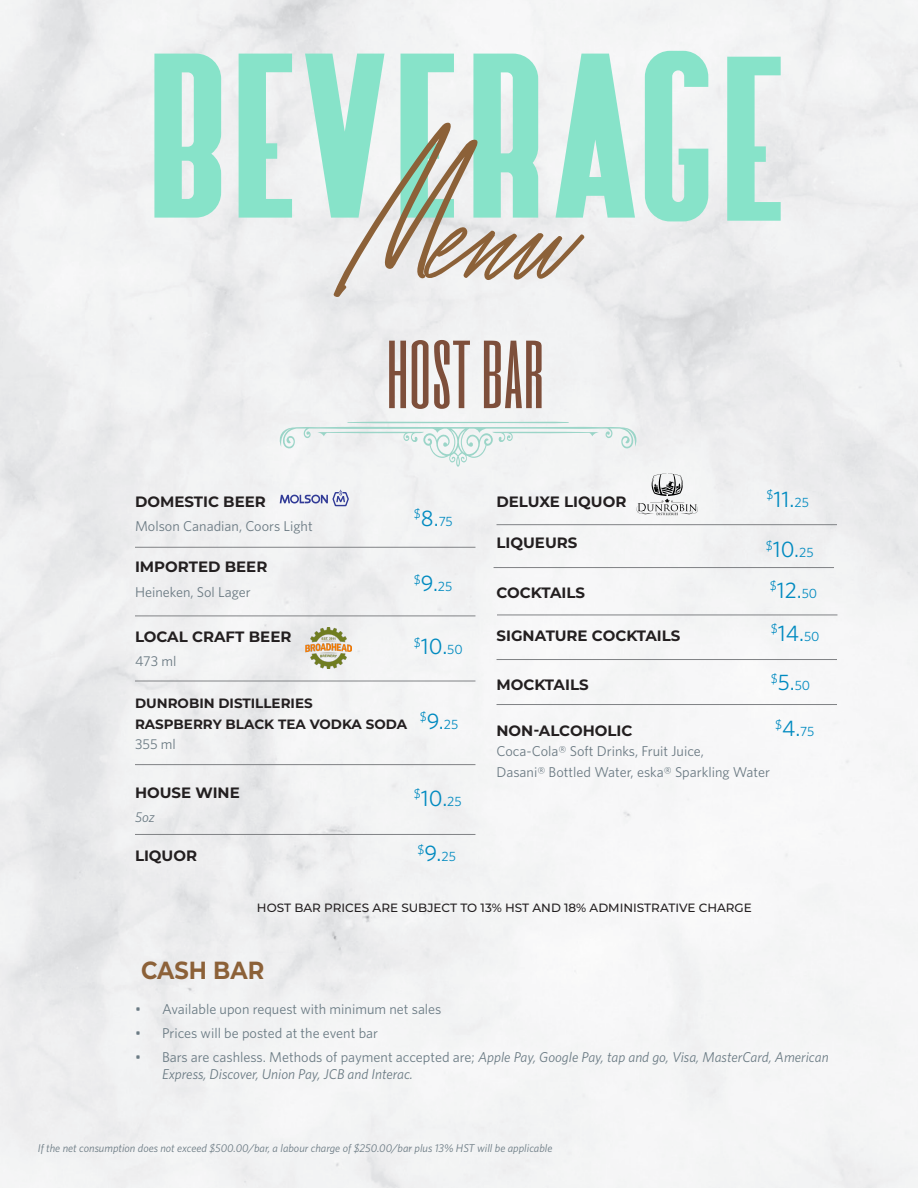
<style>
.page{position:relative;width:918px;height:1188px;background:#fff}
.page>*{position:absolute;margin:0;border:0;box-sizing:border-box;transform-origin:0 0}
.t1{font:90px "Six Caps";color:#7e4f3b}
.Subtitle_For_Chef{font:700 24.75px "Montserrat";color:#8c6138;scale:.91 1}
.BodyCopy{font:22.5px "Whitney HTF";color:#008ac0}
.BodyCopy-2{font:700 15px "Montserrat";color:#231f20}
.t2{font:italic 14.25px/17.1px "Whitney HTF";color:#6b7b84}
.BodyCopy-3{font:14.25px "Whitney HTF";color:#6b7a83}
.t3{font:14.25px "Whitney HTF";color:#6b7b84}
.t4{font:italic 14.25px "Whitney HTF";color:#6b7a83}
.t5{font:700 13.5px "Montserrat";color:#231f20}
.BodyCopy-4{font:500 12px "Montserrat";color:#231f20}
.BodyCopy-5{font:italic 11.25px "Whitney HTF";color:#6b7a83}
.s1{font-size:13.5px}
.s2{font-style:normal}
</style>
<div class="page">
<svg style="left:277px;top:421px;width:362px;height:46px"></svg>
<svg style="left:637px;top:473px;width:61px;height:42px"></svg>
<svg style="left:154px;top:54px;width:67px;height:164px;background:#97e5cf"></svg>
<svg style="left:239px;top:54px;width:53px;height:164px"></svg>
<svg style="left:645px;top:51px;width:63px;height:170px"></svg>
<svg style="left:727px;top:57px;width:54px;height:164px;background:#abe6d6"></svg>
<svg style="left:305px;top:54px;width:330px;height:244px"></svg>
<hr style="left:135px;top:547px;width:340px;height:1px;background:#808285">
<hr style="left:135px;top:616px;width:340px;height:1px;background:#808285">
<hr style="left:135px;top:681px;width:340px;height:1px;background:#808285">
<hr style="left:135px;top:764px;width:340px;height:1px;background:#808285">
<hr style="left:135px;top:834px;width:340px;height:1px;background:#808285">
<hr style="left:497px;top:524px;width:340px;height:1px;background:#808285">
<svg style="left:280px;top:490px;width:69px;height:16px"></svg>
<hr style="left:497px;top:615px;width:340px;height:1px;background:#808285">
<hr style="left:497px;top:659px;width:340px;height:1px;background:#808285">
<hr style="left:494px;top:567px;width:340px;height:1px;background:#808285">
<hr style="left:497px;top:704px;width:340px;height:1px;background:#808285">
<img style="left:305px;top:627px;width:47px;height:42px">
<p class="t1" style="left:386px;top:308px;width:160px">HOST BAR</p>
<p class="BodyCopy-2" style="left:135px;top:491px;width:132px">DOMESTIC BEER</p>
<p class="BodyCopy-3" style="left:135px;top:518px;width:179px">Molson Canadian, Coors Light</p>
<p class="BodyCopy-2" style="left:135px;top:556px;width:134px">IMPORTED BEER</p>
<p class="BodyCopy-3" style="left:135px;top:583px;width:117px">Heineken, Sol Lager</p>
<p class="BodyCopy-2" style="left:135px;top:626px;width:158px">LOCAL CRAFT BEER</p>
<p class="BodyCopy-3" style="left:135px;top:653px;width:43px">473 ml</p>
<p class="t5" style="left:135px;top:693px;width:179px">DUNROBIN DISTILLERIES</p>
<p class="t5" style="left:135px;top:714px;width:274px">RASPBERRY BLACK TEA VODKA SODA</p>
<p class="BodyCopy" style="left:420px;top:707px;width:40px"><sup>$</sup>9.<span class="s1">25</span></p>
<p class="BodyCopy-3" style="left:135px;top:735px;width:42px">355 ml</p>
<p class="BodyCopy-2" style="left:135px;top:782px;width:106px">HOUSE WINE</p>
<p class="t4" style="left:135px;top:809px;width:21px">5oz</p>
<p class="BodyCopy-2" style="left:135px;top:845px;width:64px">LIQUOR</p>
<p class="BodyCopy" style="left:418px;top:840px;width:40px"><sup>$</sup>9.<span class="s1">25</span></p>
<p class="BodyCopy" style="left:414px;top:505px;width:40px"><sup>$</sup>8.<span class="s1">75</span></p>
<p class="BodyCopy" style="left:414px;top:570px;width:40px"><sup>$</sup>9.<span class="s1">25</span></p>
<p class="BodyCopy" style="left:414px;top:633px;width:50px"><sup>$</sup>10.<span class="s1">50</span></p>
<p class="BodyCopy" style="left:414px;top:785px;width:49px"><sup>$</sup>10.<span class="s1">25</span></p>
<p class="BodyCopy-2" style="left:497px;top:491px;width:131px">DELUXE LIQUOR</p>
<p class="BodyCopy" style="left:767px;top:486px;width:44px"><sup>$</sup>11.<span class="s1">25</span></p>
<p class="BodyCopy-2" style="left:497px;top:532px;width:82px">LIQUEURS</p>
<p class="BodyCopy-2" style="left:497px;top:582px;width:90px">COCKTAILS</p>
<p class="BodyCopy" style="left:770px;top:577px;width:49px"><sup>$</sup>12.<span class="s1">50</span></p>
<p class="BodyCopy-2" style="left:497px;top:625px;width:185px">SIGNATURE COCKTAILS</p>
<p class="BodyCopy" style="left:771px;top:620px;width:50px"><sup>$</sup>14.<span class="s1">50</span></p>
<p class="BodyCopy-2" style="left:497px;top:674px;width:94px">MOCKTAILS</p>
<p class="BodyCopy" style="left:771px;top:669px;width:41px"><sup>$</sup>5.<span class="s1">50</span></p>
<p class="BodyCopy-2" style="left:497px;top:720px;width:137px">NON-ALCOHOLIC</p>
<p class="BodyCopy" style="left:775px;top:715px;width:41px"><sup>$</sup>4.<span class="s1">75</span></p>
<p class="BodyCopy-3" style="left:497px;top:743px;width:209px">Coca-Cola® Soft Drinks, Fruit Juice,</p>
<p class="BodyCopy-3" style="left:497px;top:763px;width:275px">Dasani® Bottled Water, eska® Sparkling Water</p>
<p class="BodyCopy" style="left:766px;top:536px;width:49px"><sup>$</sup>10.<span class="s1">25</span></p>
<p class="BodyCopy-4" style="left:257px;top:899px;width:496px">HOST BAR PRICES ARE SUBJECT TO 13% HST AND 18% ADMINISTRATIVE CHARGE</p>
<p class="Subtitle_For_Chef" style="left:141px;top:953px;width:137px">CASH BAR</p>
<p class="t3" style="left:135px;top:1001px;width:308px">• Available upon request with minimum net sales</p>
<p class="t3" style="left:135px;top:1024px;width:245px">• Prices will be posted at the event bar</p>
<p class="t2" style="left:162px;top:1048px;width:668px;text-indent:-27px"><span class="s2">• Bars are cashless. Methods of payment accepted are;</span> Apple Pay, Google Pay, tap and go, Visa, MasterCard, American<br>Express, Discover, Union Pay, JCB and Interac.</p>
<p class="BodyCopy-5" style="left:38px;top:1142px;width:516px">If the net consumption does not exceed $500.00/bar, a labour charge of $250.00/bar plus 13% HST will be applicable</p>
</div>
